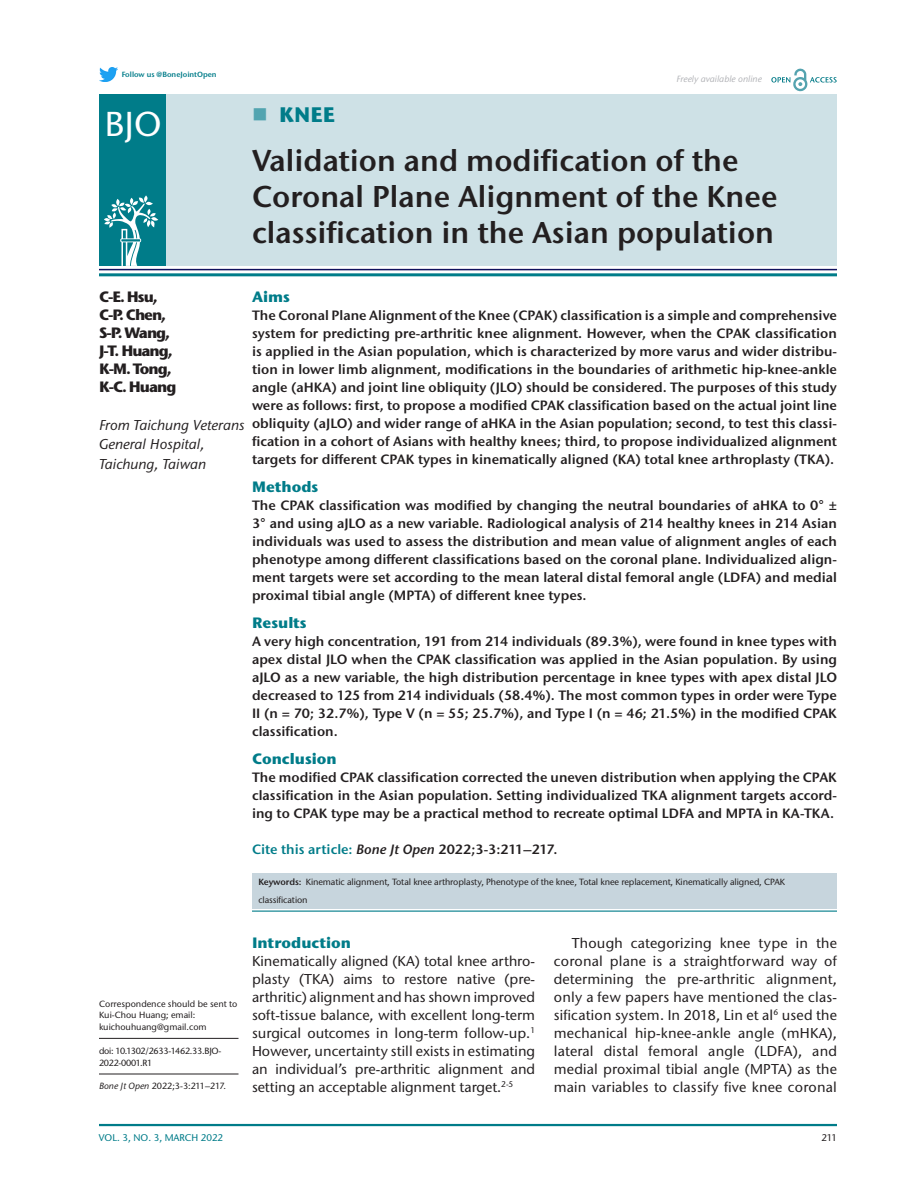
<style>
.page{position:relative;width:918px;height:1188px;background:#fff}
.page>*{position:absolute;margin:0;border:0;box-sizing:border-box;transform-origin:0 0}
.t1{font:500 34.5px "Stone Sans ITC Pro";color:#fff}
.t2{font:600 30px/36px "Stone Sans ITC Pro";color:#231f20}
.t3{font:700 21px "Stone Sans ITC Pro";color:#007c89}
.t4{font:700 15px/18px "Stone Sans ITC Pro";letter-spacing:-.07em;color:#231f20}
.t5{font:700 15px "Stone Sans ITC Pro";color:#007c89}
.t6{font:500 14.25px/18px "Stone Sans ITC Pro";letter-spacing:.005em;color:#231f20;text-align:justify}
.t7{font:italic 500 14.25px/19.5px "Stone Sans ITC Pro";color:#231f20}
.t8{font:600 13.5px/18px "Stone Sans ITC Pro";color:#231f20;text-align:justify}
.t9{font:500 9.75px "Stone Sans ITC Pro";color:#007c89}
.t10{font:500 9.75px "Stone Sans ITC Pro";color:#231f20}
.t11{font:500 9px/12px "Stone Sans ITC Pro";letter-spacing:-.01em;color:#231f20}
.t12{font:500 9px/12px "Stone Sans ITC Pro";letter-spacing:-.03em;color:#231f20}
.t13{font:italic 500 9px "Stone Sans ITC Pro";color:#b2b3b7}
.t14{font:600 7.5px "Stone Sans ITC Pro";color:#007c89}
.s1{color:#007c89}
.s2{font-style:italic}
.s3{font-weight:600}
</style>
<div class="page">
<hr style="left:99px;top:1124px;width:738px;height:2px;background:#007c89">
<img style="left:99px;top:67px;width:18px;height:15px">
<svg style="left:771px;top:69px;width:66px;height:22px"></svg>
<div style="left:252px;top:873px;width:585px;height:36px;background:#c7d5dd"></div>
<hr style="left:99px;top:269px;width:738px;height:1px;background:#11125f">
<hr style="left:99px;top:273px;width:738px;height:3px;background:#007c89">
<div style="left:99px;top:94px;width:738px;height:172px;background:#cee1e6"></div>
<div style="left:99px;top:95px;width:66px;height:171px;background:#007c89"></div>
<svg style="left:104px;top:195px;width:54px;height:71px"></svg>
<hr style="left:99px;top:1038px;width:139px;height:1px;background:#231f20">
<hr style="left:99px;top:1074px;width:139px;height:1px;background:#231f20">
<hr style="left:252px;top:911px;width:585px;height:1px;background:#007c89">
<p class="t14" style="left:122px;top:70px;width:97px">Follow us @BoneJointOpen</p>
<h1 class="t1" style="left:105px;top:103px;width:58px">BJO</h1>
<p class="t13" style="left:676px;top:73px;width:87px">Freely available online</p>
<h3 class="t3" style="left:279px;top:101px;width:44px">Knee</h3>
<h2 class="t2" style="left:252px;top:142px;width:527px">Validation and modification of the<br>Coronal Plane Alignment of the Knee classification in the Asian population</h2>
<p class="t5" style="left:252px;top:287px;width:39px">Aims</p>
<p class="t8" style="left:252px;top:307px;width:587px">The Coronal Plane Alignment of the Knee (CPAK) classification is a simple and comprehensive system for predicting pre-arthritic knee alignment. However, when the CPAK classification is applied in the Asian population, which is characterized by more varus and wider distribu&shy;tion in lower limb alignment, modifications in the boundaries of arithmetic hip-knee-ankle angle (aHKA) and joint line obliquity (JLO) should be considered. The purposes of this study were as follows: first, to propose a modified CPAK classification based on the actual joint line obliquity (aJLO) and wider range of aHKA in the Asian population; second, to test this classi&shy;fication in a cohort of Asians with healthy knees; third, to propose individualized alignment targets for different CPAK types in kinematically aligned (KA) total knee arthroplasty (TKA).</p>
<p class="t5" style="left:252px;top:477px;width:68px">Methods</p>
<p class="t8" style="left:252px;top:496px;width:587px">The CPAK classification was modified by changing the neutral boundaries of aHKA to 0° ± 3° and using aJLO as a new variable. Radiological analysis of 214 healthy knees in 214 Asian individuals was used to assess the distribution and mean value of alignment angles of each phenotype among different classifications based on the coronal plane. Individualized align&shy;ment targets were set according to the mean lateral distal femoral angle (LDFA) and medial proximal tibial angle (MPTA) of different knee types.</p>
<p class="t5" style="left:252px;top:613px;width:56px">Results</p>
<p class="t8" style="left:252px;top:632px;width:587px">A very high concentration, 191 from 214 individuals (89.3%), were found in knee types with apex distal JLO when the CPAK classification was applied in the Asian population. By using aJLO as a new variable, the high distribution percentage in knee types with apex distal JLO decreased to 125 from 214 individuals (58.4%). The most common types in order were Type II (n = 70; 32.7%), Type V (n = 55; 25.7%), and Type I (n = 46; 21.5%) in the modified CPAK classification.</p>
<p class="t5" style="left:252px;top:749px;width:86px">Conclusion</p>
<p class="t8" style="left:252px;top:768px;width:587px">The modified CPAK classification corrected the uneven distribution when applying the CPAK classification in the Asian population. Setting individualized TKA alignment targets accord&shy;ing to CPAK type may be a practical method to recreate optimal LDFA and MPTA in KA-TKA.</p>
<p class="t8" style="left:252px;top:840px;width:307px"><span class="s1">Cite this article:</span> <span class="s2">Bone Jt Open</span> 2022;3-3:211–217.</p>
<p class="t11" style="left:258px;top:873px;width:528px;line-height:18px"><span class="s3">Keywords:</span> Kinematic alignment, Total knee arthroplasty, Phenotype of the knee, Total knee replacement, Kinematically aligned, CPAK classification</p>
<p class="t5" style="left:252px;top:933px;width:100px">Introduction</p>
<p class="t6" style="left:252px;top:952px;width:285px">Kinematically aligned (KA) total knee arthro&shy;plasty (TKA) aims to restore native (pre&shy;arthritic) alignment and has shown improved soft-tissue balance, with excellent long-term surgical outcomes in long-term follow-up.<sup>1<br></sup>However, uncertainty still exists in estimating an individual’s pre-arthritic alignment and setting an acceptable alignment target.<sup>2-5</sup></p>
<p class="t4" style="left:99px;top:288px;width:79px">C-E. Hsu,<br>C-P. Chen,<br>S-P. Wang,<br>J-T. Huang,<br>K-M. Tong,<br>K-C. Huang</p>
<p class="t7" style="left:99px;top:415px;width:147px">From Taichung Veterans<br>General Hospital,<br>Taichung, Taiwan</p>
<p class="t6" style="left:554px;top:934px;width:285px;text-indent:18px">Though categorizing knee type in the coronal plane is a straightforward way of determining the pre-arthritic alignment, only a few papers have mentioned the clas&shy;sification system. In 2018, Lin et al<sup>6</sup> used the mechanical hip-knee-ankle angle (mHKA), lateral distal femoral angle (LDFA), and medial proximal tibial angle (MPTA) as the main variables to classify five knee coronal</p>
<p class="t11" style="left:99px;top:997px;width:140px">Correspondence should be sent to<br>Kui-Chou Huang; email: kuichouhuang@gmail.com</p>
<p class="t12" style="left:99px;top:1045px;width:124px">doi: 10.1302/2633-1462.33.BJO-<br>2022-0001.R1</p>
<p class="t12" style="left:99px;top:1080px;width:129px"><span class="s2">Bone Jt Open</span> 2022;3-3:211–217.</p>
<p class="t9" style="left:99px;top:1132px;width:126px">VOL. 3, NO. 3, MARCH 2022</p>
<p class="t10" style="left:821px;top:1132px;width:17px">211</p>
</div>
